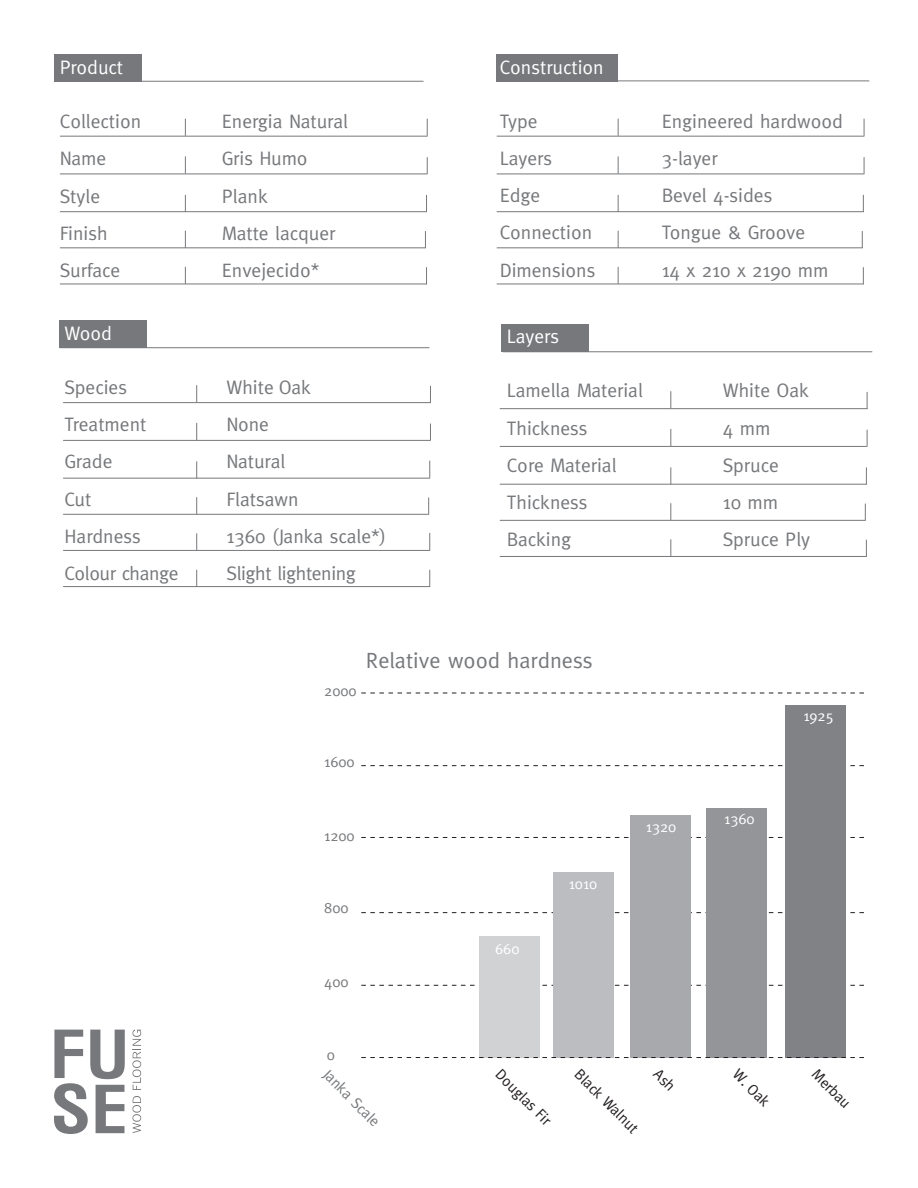
<style>
.page{position:relative;width:918px;height:1188px;background:#fff}
.page>*{position:absolute;margin:0;border:0;box-sizing:border-box;transform-origin:0 0}
.t1{font:22.05px "Meta";color:#76787b}
.t2{font:19.5px "Meta";color:#76787b}
.t3{font:19.5px "Meta";color:#fff}
.t4{font:19.5px "Meta";letter-spacing:-.02em;color:#76787b}
.t5{font:15.45px "Meta";color:#76787b}
.t6{font:15.3px "Meta";color:#231f20}
.t7{font:15.15px "Meta";color:#231f20}
.t8{font:15px "Meta";color:#76787b}
.t9{font:15px "Meta";color:#fff}
.s1{font-size:15.15px}
.s2{font-size:15.3px}
</style>
<div class="page">
<div style="left:54px;top:54px;width:87px;height:28px;background:#76787b"></div>
<div style="left:60px;top:320px;width:87px;height:28px;background:#76787b"></div>
<div style="left:502px;top:324px;width:87px;height:28px;background:#76787b"></div>
<div style="left:497px;top:54px;width:121px;height:28px;background:#76787b"></div>
<hr style="left:54px;top:81px;width:369px;height:1px;background:#76787b">
<hr style="left:60px;top:347px;width:369px;height:1px;background:#76787b">
<hr style="left:503px;top:351px;width:369px;height:1px;background:#76787b">
<hr style="left:500px;top:81px;width:369px;height:1px;background:#76787b">
<hr style="left:60px;top:136px;width:368px;height:1px;background:#76787b">
<hr style="left:63px;top:402px;width:368px;height:1px;background:#76787b">
<hr style="left:497px;top:136px;width:367px;height:1px;background:#76787b">
<hr style="left:500px;top:408px;width:367px;height:1px;background:#76787b">
<hr style="left:60px;top:174px;width:367px;height:1px;background:#76787b">
<hr style="left:63px;top:440px;width:367px;height:1px;background:#76787b">
<hr style="left:497px;top:174px;width:367px;height:1px;background:#76787b">
<hr style="left:500px;top:446px;width:367px;height:1px;background:#76787b">
<hr style="left:60px;top:211px;width:367px;height:1px;background:#76787b">
<hr style="left:63px;top:478px;width:367px;height:1px;background:#76787b">
<hr style="left:497px;top:211px;width:367px;height:1px;background:#76787b">
<hr style="left:500px;top:484px;width:367px;height:1px;background:#76787b">
<hr style="left:60px;top:247px;width:365px;height:1px;background:#76787b">
<hr style="left:63px;top:514px;width:366px;height:1px;background:#76787b">
<hr style="left:497px;top:247px;width:365px;height:1px;background:#76787b">
<hr style="left:500px;top:520px;width:365px;height:1px;background:#76787b">
<hr style="left:60px;top:284px;width:367px;height:1px;background:#76787b">
<hr style="left:63px;top:550px;width:367px;height:1px;background:#76787b">
<hr style="left:63px;top:586px;width:367px;height:1px;background:#76787b">
<hr style="left:497px;top:284px;width:367px;height:1px;background:#76787b">
<hr style="left:500px;top:556px;width:367px;height:1px;background:#76787b">
<svg style="left:185px;top:119px;width:1px;height:17px"></svg>
<svg style="left:196px;top:385px;width:1px;height:17px"></svg>
<svg style="left:618px;top:119px;width:1px;height:17px"></svg>
<svg style="left:670px;top:391px;width:1px;height:17px"></svg>
<svg style="left:427px;top:119px;width:1px;height:17px"></svg>
<svg style="left:430px;top:386px;width:1px;height:16px"></svg>
<svg style="left:864px;top:119px;width:1px;height:17px"></svg>
<svg style="left:867px;top:392px;width:1px;height:17px"></svg>
<svg style="left:427px;top:157px;width:1px;height:17px"></svg>
<svg style="left:430px;top:424px;width:1px;height:17px"></svg>
<svg style="left:864px;top:157px;width:1px;height:17px"></svg>
<svg style="left:867px;top:430px;width:1px;height:17px"></svg>
<svg style="left:185px;top:156px;width:1px;height:18px"></svg>
<svg style="left:196px;top:423px;width:1px;height:17px"></svg>
<svg style="left:618px;top:156px;width:1px;height:18px"></svg>
<svg style="left:670px;top:429px;width:1px;height:17px"></svg>
<svg style="left:185px;top:195px;width:1px;height:16px"></svg>
<svg style="left:196px;top:461px;width:1px;height:18px"></svg>
<svg style="left:618px;top:195px;width:1px;height:16px"></svg>
<svg style="left:670px;top:467px;width:1px;height:18px"></svg>
<svg style="left:426px;top:195px;width:1px;height:16px"></svg>
<svg style="left:429px;top:461px;width:1px;height:17px"></svg>
<svg style="left:863px;top:195px;width:1px;height:16px"></svg>
<svg style="left:866px;top:467px;width:1px;height:18px"></svg>
<svg style="left:185px;top:231px;width:1px;height:17px"></svg>
<svg style="left:196px;top:497px;width:1px;height:17px"></svg>
<svg style="left:618px;top:231px;width:1px;height:17px"></svg>
<svg style="left:670px;top:503px;width:1px;height:17px"></svg>
<svg style="left:425px;top:231px;width:1px;height:17px"></svg>
<svg style="left:428px;top:498px;width:1px;height:17px"></svg>
<svg style="left:862px;top:231px;width:1px;height:17px"></svg>
<svg style="left:865px;top:504px;width:1px;height:17px"></svg>
<svg style="left:185px;top:267px;width:1px;height:17px"></svg>
<svg style="left:196px;top:533px;width:1px;height:17px"></svg>
<svg style="left:196px;top:570px;width:1px;height:16px"></svg>
<svg style="left:618px;top:267px;width:1px;height:17px"></svg>
<svg style="left:670px;top:539px;width:1px;height:17px"></svg>
<svg style="left:426px;top:267px;width:1px;height:17px"></svg>
<svg style="left:429px;top:533px;width:1px;height:17px"></svg>
<svg style="left:429px;top:570px;width:1px;height:16px"></svg>
<svg style="left:863px;top:267px;width:1px;height:17px"></svg>
<svg style="left:866px;top:540px;width:1px;height:16px"></svg>
<svg style="left:132px;top:1096px;width:9px;height:37px"></svg>
<svg style="left:132px;top:1030px;width:9px;height:60px"></svg>
<svg style="left:54px;top:1030px;width:71px;height:104px"></svg>
<svg style="left:361px;top:985px;width:503px;height:1px"></svg>
<svg style="left:361px;top:912px;width:503px;height:1px"></svg>
<svg style="left:361px;top:837px;width:503px;height:1px"></svg>
<svg style="left:361px;top:765px;width:503px;height:1px"></svg>
<svg style="left:361px;top:693px;width:503px;height:1px"></svg>
<div style="left:479px;top:936px;width:61px;height:122px;background:#d1d2d4"></div>
<div style="left:553px;top:873px;width:61px;height:185px;background:#bcbdc0"></div>
<div style="left:630px;top:816px;width:61px;height:242px;background:#a8a9ad"></div>
<div style="left:706px;top:808px;width:60px;height:250px;background:#939598"></div>
<div style="left:785px;top:706px;width:61px;height:352px;background:#808285"></div>
<svg style="left:361px;top:1057px;width:503px;height:1px"></svg>
<p class="t3" style="left:60px;top:56px;width:65px">Product</p>
<p class="t2" style="left:60px;top:110px;width:83px">Collection</p>
<p class="t2" style="left:222px;top:110px;width:128px">Energia Natural</p>
<p class="t2" style="left:60px;top:147px;width:48px">Name</p>
<p class="t2" style="left:222px;top:147px;width:87px">Gris Humo</p>
<p class="t2" style="left:60px;top:185px;width:42px">Style</p>
<p class="t2" style="left:222px;top:185px;width:47px">Plank</p>
<p class="t2" style="left:60px;top:222px;width:49px">Finish</p>
<p class="t2" style="left:222px;top:222px;width:115px">Matte lacquer</p>
<p class="t2" style="left:60px;top:259px;width:62px">Surface</p>
<p class="t2" style="left:222px;top:259px;width:99px">Envejecido*</p>
<p class="t3" style="left:64px;top:322px;width:49px">Wood</p>
<p class="t2" style="left:64px;top:376px;width:64px">Species</p>
<p class="t2" style="left:226px;top:376px;width:86px">White Oak</p>
<p class="t2" style="left:64px;top:413px;width:83px">Treatment</p>
<p class="t2" style="left:226px;top:413px;width:44px">None</p>
<p class="t2" style="left:64px;top:450px;width:49px">Grade</p>
<p class="t2" style="left:226px;top:450px;width:60px">Natural</p>
<p class="t2" style="left:64px;top:488px;width:28px">Cut</p>
<p class="t2" style="left:226px;top:488px;width:74px">Flatsawn</p>
<p class="t2" style="left:64px;top:525px;width:78px">Hardness</p>
<p class="t2" style="left:226px;top:525px;width:161px">1360 (Janka scale*)</p>
<p class="t4" style="left:64px;top:562px;width:116px">Colour change</p>
<p class="t4" style="left:226px;top:562px;width:131px">Slight lightening</p>
<p class="t3" style="left:500px;top:56px;width:105px">Construction</p>
<p class="t2" style="left:500px;top:110px;width:39px">Type</p>
<p class="t2" style="left:662px;top:110px;width:183px">Engineered hardwood</p>
<p class="t2" style="left:500px;top:147px;width:54px">Layers</p>
<p class="t2" style="left:662px;top:147px;width:57px">3-layer</p>
<p class="t2" style="left:500px;top:184px;width:42px">Edge</p>
<p class="t2" style="left:662px;top:184px;width:112px">Bevel 4-sides</p>
<p class="t2" style="left:500px;top:221px;width:94px">Connection</p>
<p class="t2" style="left:662px;top:221px;width:145px">Tongue &amp; Groove</p>
<p class="t2" style="left:500px;top:259px;width:97px">Dimensions</p>
<p class="t2" style="left:662px;top:259px;width:168px">14 x 210 x 2190 mm</p>
<p class="t3" style="left:507px;top:325px;width:54px">Layers</p>
<p class="t2" style="left:507px;top:379px;width:138px">Lamella Material</p>
<p class="t2" style="left:723px;top:379px;width:88px">White Oak</p>
<p class="t2" style="left:507px;top:417px;width:82px">Thickness</p>
<p class="t2" style="left:723px;top:417px;width:49px">4 mm</p>
<p class="t2" style="left:507px;top:454px;width:111px">Core Material</p>
<p class="t2" style="left:723px;top:454px;width:57px">Spruce</p>
<p class="t2" style="left:507px;top:491px;width:82px">Thickness</p>
<p class="t2" style="left:723px;top:491px;width:57px">10 mm</p>
<p class="t2" style="left:507px;top:528px;width:66px">Backing</p>
<p class="t2" style="left:723px;top:528px;width:89px">Spruce Ply</p>
<p class="t8" style="left:324px;top:682px;width:34px">2000</p>
<p class="t1" style="left:366px;top:647px;width:228px">Relative wood hardness</p>
<p class="t8" style="left:324px;top:753px;width:32px">1600</p>
<p class="t8" style="left:324px;top:827px;width:32px">1200</p>
<p class="t8" style="left:324px;top:900px;width:26px">800</p>
<p class="t8" style="left:324px;top:973px;width:26px">400</p>
<p class="t8" style="left:327px;top:1047px;width:10px">0</p>
<p class="t9" style="left:495px;top:940px;width:26px">660</p>
<p class="t9" style="left:569px;top:875px;width:30px">1010</p>
<p class="t9" style="left:646px;top:819px;width:32px">1320</p>
<p class="t9" style="left:724px;top:810px;width:32px">1360</p>
<p class="t9" style="left:803px;top:708px;width:32px">1925</p>
<p class="t5" style="left:332px;top:1066px;width:75px;rotate:45deg"><span class="s1">J</span>anka Scal<span class="s1">e</span></p>
<p class="t6" style="left:504px;top:1065px;width:73px;rotate:45deg"><span class="s1">D</span>ouglas F<span class="s1">ir</span></p>
<p class="t7" style="left:583px;top:1066px;width:85px;rotate:45deg">Black W<span class="s2">alnut</span></p>
<p class="t6" style="left:742px;top:1065px;width:47px;rotate:45deg"><span class="s1">W.</span> Oak</p>
<p class="t6" style="left:821px;top:1065px;width:49px;rotate:45deg"><span class="s1">Me</span>rbau</p>
</div>
